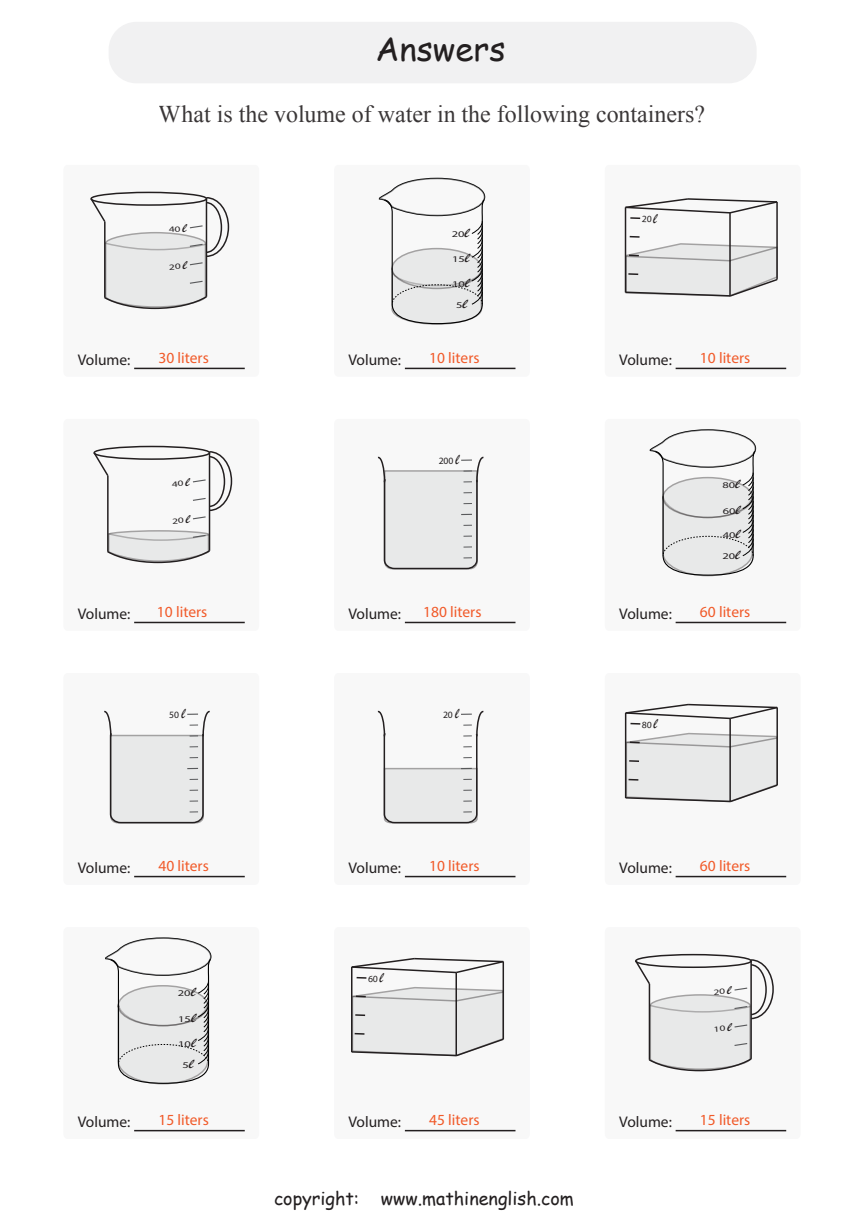
<style>
.page{position:relative;width:864px;height:1224px;background:#fff}
.page>*{position:absolute;margin:0;border:0;box-sizing:border-box;transform-origin:0 0}
.t1{font:33px "Comic Sans MS";color:#231f20}
.t2{font:24px "Times New Roman";color:#231f20}
.t3{font:18px "Comic Sans MS";color:#231f20}
.t4{font:15.45px "Myriad Pro";color:#f15a29}
.t5{font:15.45px "Myriad Pro";color:#231f20}
.t6{font:9.6px "Myriad Pro";color:#231f20}
.t7{font:8.7px "Myriad Pro";color:#231f20;scale:1.42 1}
.s1{font-family:"Brush Script";font-size:14.1px}
.s2{font-family:"Brush Script";font-size:15.6px}
</style>
<div class="page">
<div style="left:109px;top:22px;width:648px;height:61px;background:#f1f1f2;border-radius:28px"></div>
<svg style="left:104px;top:710px;width:141px;height:168px"></svg>
<svg style="left:377px;top:710px;width:139px;height:168px"></svg>
<svg style="left:378px;top:177px;width:138px;height:193px"></svg>
<svg style="left:649px;top:429px;width:138px;height:195px"></svg>
<svg style="left:377px;top:456px;width:139px;height:168px"></svg>
<svg style="left:105px;top:937px;width:140px;height:195px"></svg>
<svg style="left:624px;top:703px;width:163px;height:175px"></svg>
<svg style="left:624px;top:198px;width:163px;height:172px"></svg>
<svg style="left:90px;top:191px;width:155px;height:179px"></svg>
<svg style="left:93px;top:445px;width:152px;height:179px"></svg>
<svg style="left:351px;top:957px;width:165px;height:175px"></svg>
<svg style="left:635px;top:953px;width:152px;height:179px"></svg>
<h1 class="t1" style="left:376px;top:25px;width:132px">Answers</h1>
<h2 class="t2" style="left:159px;top:98px;width:548px">What is the volume of water in the following containers?</h2>
<p class="t7" style="left:452px;top:228px;width:14px">20<span class="s1">l</span></p>
<p class="t7" style="left:452px;top:254px;width:14px">15<span class="s1">l</span></p>
<p class="t7" style="left:452px;top:279px;width:14px">10<span class="s1">l</span></p>
<p class="t5" style="left:78px;top:350px;width:54px">Volume:</p>
<p class="t4" style="left:158px;top:348px;width:52px">30 liters</p>
<p class="t5" style="left:78px;top:604px;width:54px">Volume:</p>
<p class="t4" style="left:157px;top:602px;width:52px">10 liters</p>
<p class="t6" style="left:169px;top:708px;width:17px">50 <span class="s2">l</span></p>
<p class="t5" style="left:78px;top:858px;width:54px">Volume:</p>
<p class="t4" style="left:158px;top:856px;width:52px">40 liters</p>
<p class="t7" style="left:178px;top:988px;width:14px">20<span class="s1">l</span></p>
<p class="t7" style="left:178px;top:1014px;width:14px">15<span class="s1">l</span></p>
<p class="t7" style="left:178px;top:1038px;width:14px">10<span class="s1">l</span></p>
<p class="t7" style="left:182px;top:1059px;width:9px">5<span class="s1">l</span></p>
<p class="t5" style="left:78px;top:1112px;width:54px">Volume:</p>
<p class="t4" style="left:158px;top:1110px;width:52px">15 liters</p>
<p class="t7" style="left:456px;top:300px;width:9px">5<span class="s1">l</span></p>
<p class="t5" style="left:349px;top:350px;width:54px">Volume:</p>
<p class="t4" style="left:429px;top:348px;width:52px">10 liters</p>
<p class="t6" style="left:439px;top:454px;width:22px">200 <span class="s2">l</span></p>
<p class="t5" style="left:349px;top:604px;width:54px">Volume:</p>
<p class="t4" style="left:423px;top:602px;width:60px">180 liters</p>
<p class="t6" style="left:443px;top:708px;width:17px">20 <span class="s2">l</span></p>
<p class="t5" style="left:349px;top:858px;width:54px">Volume:</p>
<p class="t4" style="left:429px;top:856px;width:52px">10 liters</p>
<p class="t5" style="left:619px;top:350px;width:54px">Volume:</p>
<p class="t4" style="left:700px;top:348px;width:52px">10 liters</p>
<p class="t7" style="left:723px;top:480px;width:14px">80<span class="s1">l</span></p>
<p class="t7" style="left:723px;top:506px;width:14px">60<span class="s1">l</span></p>
<p class="t7" style="left:723px;top:530px;width:14px">40<span class="s1">l</span></p>
<p class="t7" style="left:722px;top:551px;width:14px">20<span class="s1">l</span></p>
<p class="t5" style="left:619px;top:604px;width:54px">Volume:</p>
<p class="t4" style="left:700px;top:602px;width:52px">60 liters</p>
<p class="t5" style="left:619px;top:858px;width:54px">Volume:</p>
<p class="t4" style="left:700px;top:856px;width:52px">60 liters</p>
<p class="t5" style="left:349px;top:1112px;width:54px">Volume:</p>
<p class="t4" style="left:429px;top:1110px;width:52px">45 liters</p>
<p class="t5" style="left:619px;top:1112px;width:54px">Volume:</p>
<p class="t4" style="left:700px;top:1110px;width:52px">15 liters</p>
<p class="t3" style="left:274px;top:1185px;width:301px">copyright: www.mathinenglish.com</p>
</div>
